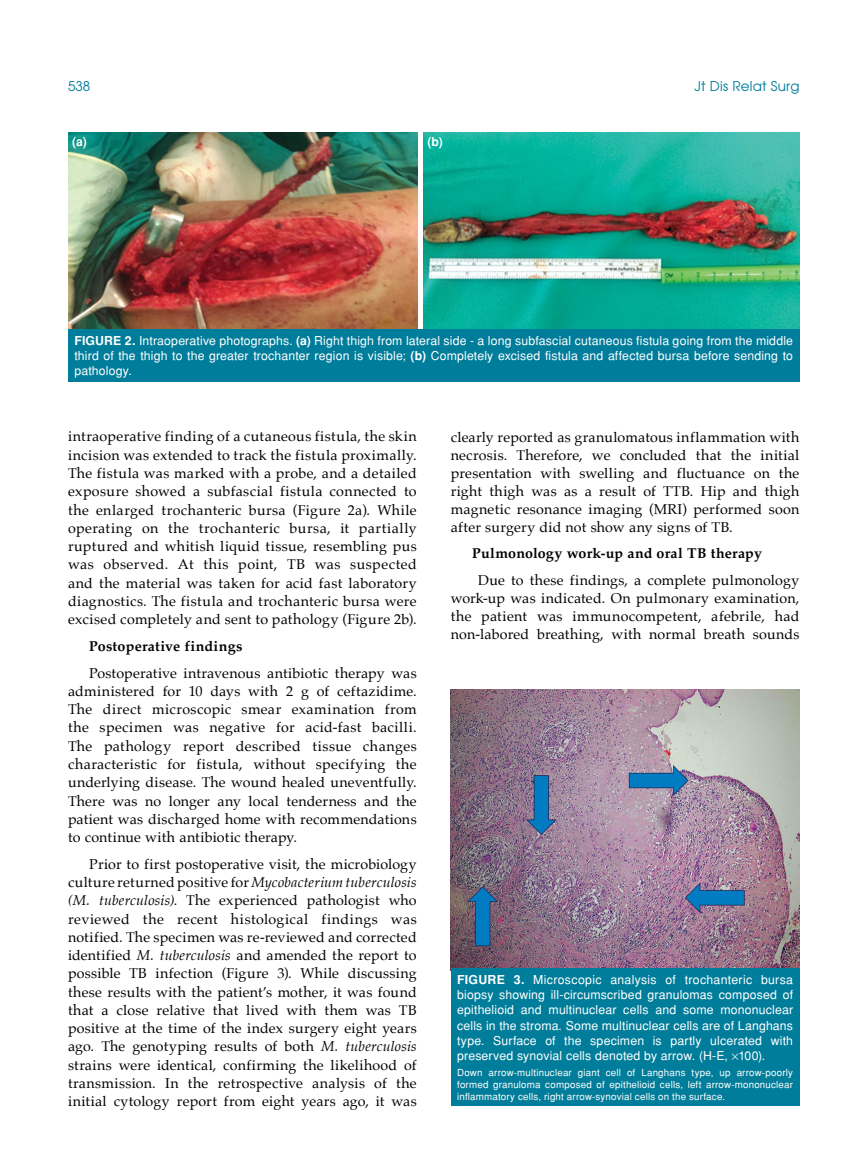
<style>
.page{position:relative;width:859px;height:1170px;background:#fff}
.page>*{position:absolute;margin:0;border:0;box-sizing:border-box;transform-origin:0 0}
.t1{font:14.25px/18.3px "Palatino";letter-spacing:.015em;color:#000;text-align:justify}
.t2{font:700 14.25px "Palatino";letter-spacing:.015em;color:#000}
.t3{font:13.5px "Avant Garde Tr";letter-spacing:.015em;color:#007d9a}
.t4{font:12.3px/15.3px "Helvetica Normal Tr";letter-spacing:.01em;color:#fff;text-align:justify}
.t5{font:700 12.3px "Helvetica Tr";color:#fff}
.t6{font:9.75px/11.7px "Helvetica Normal Tr";letter-spacing:.02em;color:#fff;text-align:justify}
.s1{font-family:"Helvetica Tr";font-weight:700}
.s2{font-style:italic}
</style>
<div class="page">
<img style="left:68px;top:133px;width:731px;height:196px">
<div style="left:418px;top:132px;width:5px;height:200px;background:#fff"></div>
<div style="left:68px;top:329px;width:731px;height:53px;background:#007d9a"></div>
<img style="left:451px;top:689px;width:348px;height:279px">
<div style="left:451px;top:968px;width:348px;height:138px;background:#007d9a"></div>
<p class="t3" style="left:68px;top:77px;width:24px">538</p>
<p class="t3" style="left:694px;top:77px;width:106px">Jt Dis Relat Surg</p>
<p class="t5" style="left:72px;top:134px;width:16px">(a)</p>
<p class="t5" style="left:427px;top:134px;width:17px">(b)</p>
<p class="t4" style="left:74px;top:333px;width:720px"><span class="s1">FIGURE 2.</span> Intraoperative photographs. <span class="s1">(a)</span> Right thigh from lateral side - a long subfascial cutaneous fistula going from the middle third of the thigh to the greater trochanter region is visible; <span class="s1">(b)</span> Completely excised fistula and affected bursa before sending to pathology.</p>
<p class="t1" style="left:68px;top:427px;width:350px">intraoperative finding of a cutaneous fistula, the skin incision was extended to track the fistula proximally.<br>The fistula was marked with a probe, and a detailed exposure showed a subfascial fistula connected to the enlarged trochanteric bursa (Figure 2a). While operating on the trochanteric bursa, it partially ruptured and whitish liquid tissue, resembling pus was observed. At this point, TB was suspected and the material was taken for acid fast laboratory diagnostics. The fistula and trochanteric bursa were excised completely and sent to pathology (Figure 2b).</p>
<p class="t2" style="left:89px;top:633px;width:155px">Postoperative findings</p>
<p class="t1" style="left:68px;top:663px;width:350px;text-indent:21px">Postoperative intravenous antibiotic therapy was administered for 10 days with 2 g of ceftazidime.<br>The direct microscopic smear examination from the specimen was negative for acid-fast bacilli.<br>The pathology report described tissue changes characteristic for fistula, without specifying the underlying disease. The wound healed uneventfully.<br>There was no longer any local tenderness and the patient was discharged home with recommendations to continue with antibiotic therapy.</p>
<p class="t1" style="left:68px;top:854px;width:350px;text-indent:21px">Prior to first postoperative visit, the microbiology culture returned positive for <span class="s2">Mycobacterium tuberculosis (M. tuberculosis)</span>. The experienced pathologist who reviewed the recent histological findings was notified. The specimen was re-reviewed and corrected identified <span class="s2">M. tuberculosis</span> and amended the report to possible TB infection (Figure 3). While discussing these results with the patient’s mother, it was found that a close relative that lived with them was TB positive at the time of the index surgery eight years ago. The genotyping results of both <span class="s2">M. tuberculosis </span>strains were identical, confirming the likelihood of transmission. In the retrospective analysis of the initial cytology report from eight years ago, it was</p>
<p class="t1" style="left:451px;top:427px;width:350px">clearly reported as granulomatous inflammation with necrosis. Therefore, we concluded that the initial presentation with swelling and fluctuance on the right thigh was as a result of TTB. Hip and thigh magnetic resonance imaging (MRI) performed soon after surgery did not show any signs of TB.</p>
<p class="t2" style="left:472px;top:541px;width:291px">Pulmonology work-up and oral TB therapy</p>
<p class="t1" style="left:451px;top:570px;width:350px;text-indent:27px">Due to these findings, a complete pulmonology work-up was indicated. On pulmonary examination, the patient was immunocompetent, afebrile, had non-labored breathing, with normal breath sounds</p>
<p class="t4" style="left:457px;top:971px;width:337px"><span class="s1">FIGURE 3.</span> Microscopic analysis of trochanteric bursa biopsy showing ill-circumscribed granulomas composed of epithelioid and multinuclear cells and some mononuclear cells in the stroma. Some multinuclear cells are of Langhans type. Surface of the specimen is partly ulcerated with preserved synovial cells denoted by arrow. (H-E, 100).</p>
<p class="t6" style="left:457px;top:1066px;width:337px">Down arrow-multinuclear giant cell of Langhans type, up arrow-poorly formed granuloma composed of epithelioid cells, left arrow-mononuclear inflammatory cells, right arrow-synovial cells on the surface.</p>
</div>
